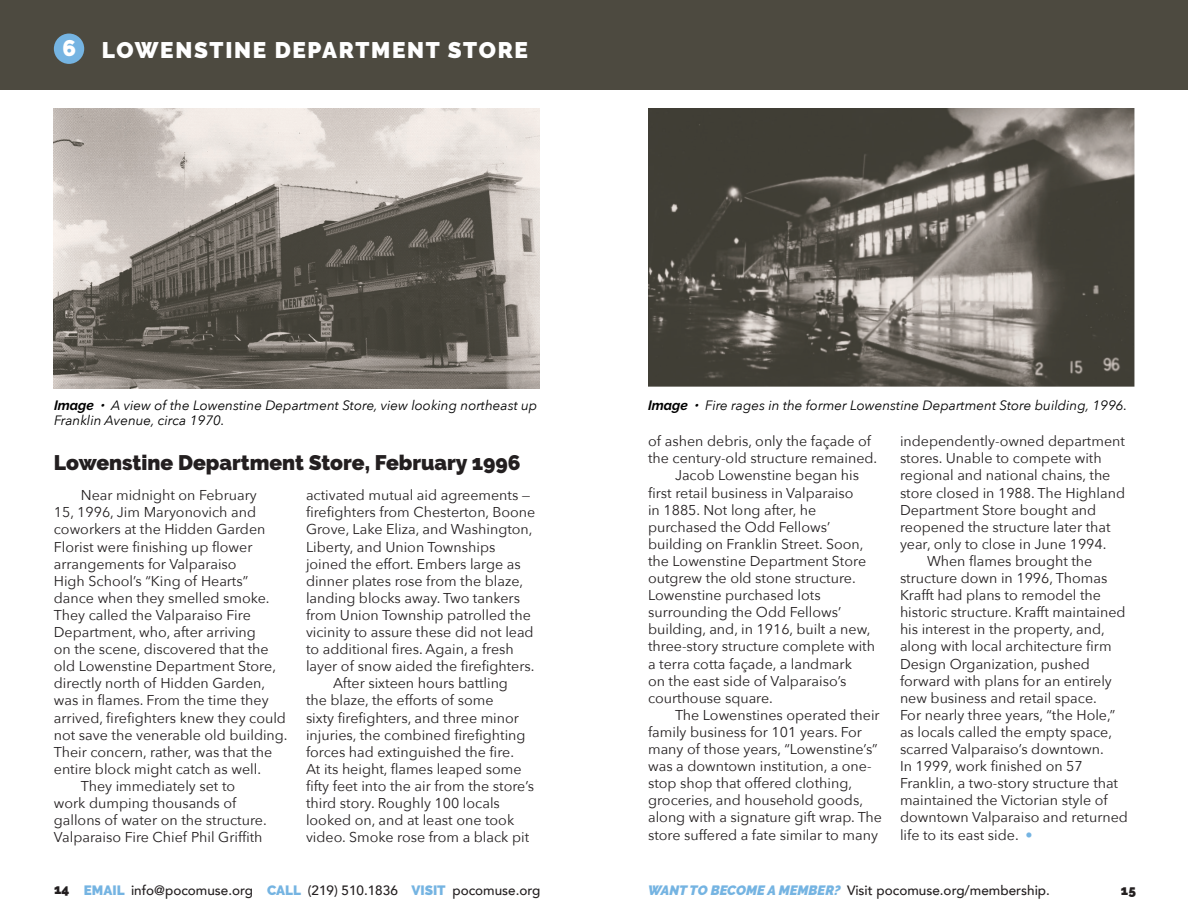
<style>
.page{position:relative;width:1188px;height:918px;background:#fff}
.page>*{position:absolute;margin:0;border:0;box-sizing:border-box;transform-origin:0 0}
.t1{font:900 22.5px "Raleway";letter-spacing:.075em;color:#fff}
.t2{font:900 21px "Raleway";color:#231f20}
.Paragraph_Style_1{font:14.25px/17.1px "Avenir Next";color:#231f20}
.t3{font:italic 13.5px/15.6px "Avenir Next";color:#000}
.t4{font:500 13.5px "Avenir";color:#231f20}
.t5{font:900 13.5px "Raleway";color:#231f20}
.s1{font-family:"Raleway";font-weight:700}
.s2{color:#75b4e2}
.s3{font-family:"Raleway";font-weight:900}
.s4{font-family:"Raleway";font-weight:900;color:#75b4e2}
.s5{font-family:"Raleway";font-weight:900;font-style:italic;color:#75b4e2}
</style>
<div class="page">
<div style="left:594px;top:0;width:594px;height:90px;background:#4d4a40"></div>
<div style="left:0;top:0;width:594px;height:90px;background:#4d4a40"></div>
<div style="left:54px;top:34px;width:30px;height:30px;background:#75b4e2;border-radius:50%"></div>
<img style="left:648px;top:108px;width:486px;height:279px">
<img style="left:54px;top:108px;width:485px;height:280px">
<p class="t1" style="left:63px;top:35px;width:15px">6</p>
<p class="t1" style="left:102px;top:37px;width:428px">LOWENSTINE DEPARTMENT STORE</p>
<p class="t3" style="left:54px;top:396px;width:485px"><span class="s1">Image •</span> A view of the Lowenstine Department Store, view looking northeast up<br>Franklin Avenue, circa 1970.</p>
<p class="t3" style="left:648px;top:396px;width:481px"><span class="s1">Image •</span> Fire rages in the former Lowenstine Department Store building, 1996.</p>
<p class="t2" style="left:54px;top:450px;width:468px">Lowenstine Department Store, February 1996</p>
<p class="Paragraph_Style_1" style="left:54px;top:486px;width:235px;text-indent:27px">Near midnight on February<br>15, 1996, Jim Maryonovich and coworkers at the Hidden Garden<br>Florist were finishing up flower arrangements for Valparaiso<br>High School’s “King of Hearts” dance when they smelled smoke.<br>They called the Valparaiso Fire<br>Department, who, after arriving<br>on the scene, discovered that the old Lowenstine Department Store, directly north of Hidden Garden, was in flames. From the time they arrived, firefighters knew they could not save the venerable old building.<br>Their concern, rather, was that the entire block might catch as well.</p>
<p class="Paragraph_Style_1" style="left:54px;top:777px;width:214px;text-indent:27px">They immediately set to work dumping thousands of gallons of water on the structure.<br>Valparaiso Fire Chief Phil Griffith</p>
<p class="Paragraph_Style_1" style="left:306px;top:486px;width:231px">activated mutual aid agreements — firefighters from Chesterton, Boone Grove, Lake Eliza, and Washington, Liberty, and Union Townships joined the effort. Embers large as dinner plates rose from the blaze, landing blocks away. Two tankers from Union Township patrolled the vicinity to assure these did not lead to additional fires. Again, a fresh layer of snow aided the firefighters.</p>
<p class="Paragraph_Style_1" style="left:306px;top:674px;width:230px;text-indent:27px">After sixteen hours battling<br>the blaze, the efforts of some<br>sixty firefighters, and three minor injuries, the combined firefighting forces had extinguished the fire.<br>At its height, flames leaped some fifty feet into the air from the store’s third story. Roughly 100 locals looked on, and at least one took video. Smoke rose from a black pit</p>
<p class="Paragraph_Style_1" style="left:648px;top:432px;width:231px">of ashen debris, only the façade of the century-old structure remained.</p>
<p class="Paragraph_Style_1" style="left:648px;top:466px;width:228px;text-indent:27px">Jacob Lowenstine began his first retail business in Valparaiso<br>in 1885. Not long after, he purchased the Odd Fellows’ building on Franklin Street. Soon, the Lowenstine Department Store outgrew the old stone structure.<br>Lowenstine purchased lots surrounding the Odd Fellows’ building, and, in 1916, built a new, three-story structure complete with a terra cotta façade, a landmark<br>on the east side of Valparaiso’s courthouse square.</p>
<p class="Paragraph_Style_1" style="left:648px;top:706px;width:235px;text-indent:27px">The Lowenstines operated their family business for 101 years. For many of those years, “Lowenstine’s” was a downtown institution, a one&shy;stop shop that offered clothing, groceries, and household goods, along with a signature gift wrap. The store suffered a fate similar to many</p>
<p class="Paragraph_Style_1" style="left:900px;top:432px;width:227px">independently-owned department stores. Unable to compete with regional and national chains, the store closed in 1988. The Highland<br>Department Store bought and reopened the structure later that year, only to close in June 1994.</p>
<p class="Paragraph_Style_1" style="left:900px;top:552px;width:229px;text-indent:27px">When flames brought the structure down in 1996, Thomas<br>Krafft had plans to remodel the historic structure. Krafft maintained his interest in the property, and, along with local architecture firm<br>Design Organization, pushed forward with plans for an entirely new business and retail space.<br>For nearly three years, “the Hole,” as locals called the empty space, scarred Valparaiso’s downtown.<br>In 1999, work finished on 57<br>Franklin, a two-story structure that maintained the Victorian style of downtown Valparaiso and returned life to its east side. <span class="s2">•</span></p>
<p class="t4" style="left:54px;top:878px;width:488px"><span class="s3">14</span> <span class="s4">EMAIL</span> info@pocomuse.org <span class="s4">CALL</span> (219) 510.1836 <span class="s4">VISIT</span> pocomuse.org</p>
<p class="t4" style="left:648px;top:878px;width:403px"><span class="s5">WANT TO BECOME A MEMBER?</span> Visit pocomuse.org/membership.</p>
<p class="t5" style="left:1121px;top:882px;width:17px">15</p>
</div>
